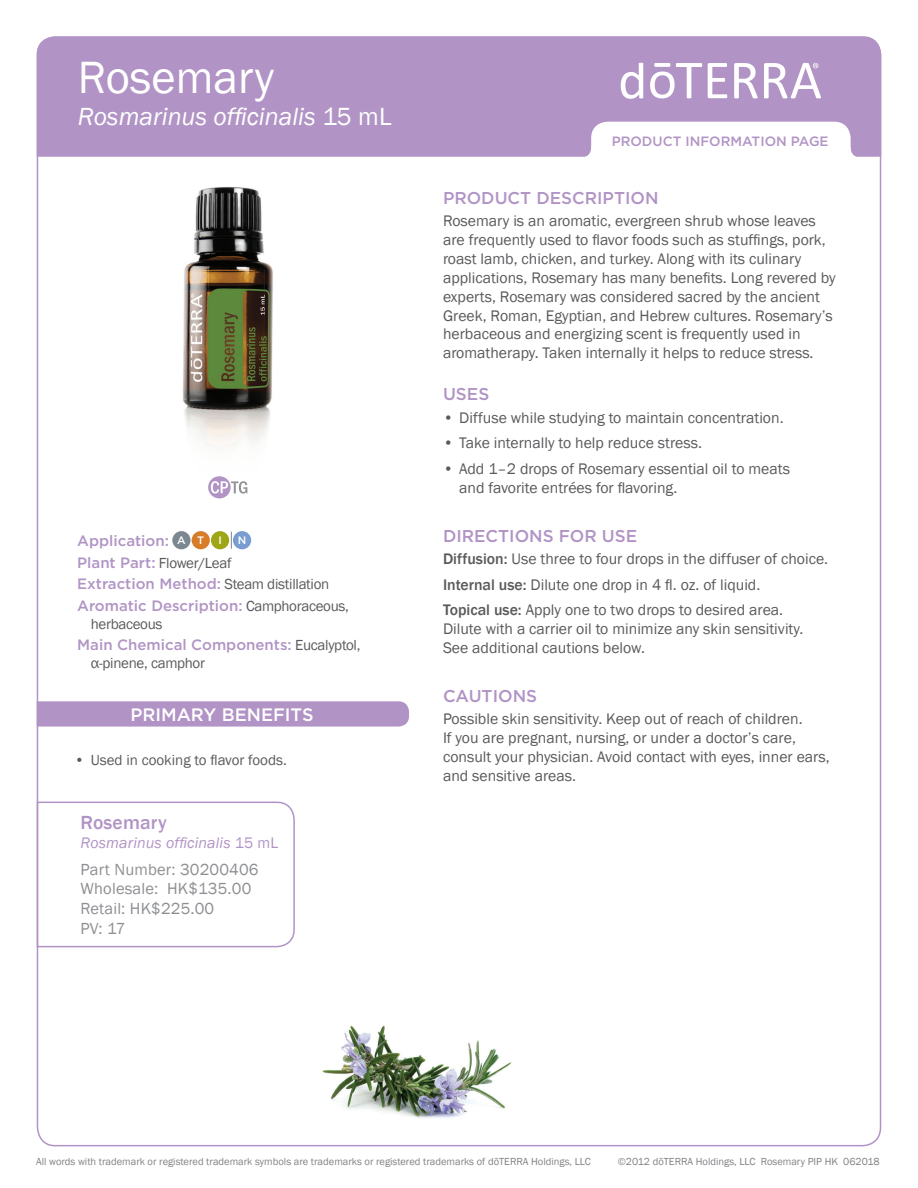
<style>
.page{position:relative;width:918px;height:1188px;background:#fff}
.page>*{position:absolute;margin:0;border:0;box-sizing:border-box;transform-origin:0 0}
.t1{font:46.5px "Franklin Gothic";color:#fff}
.t2{font:italic 25.5px "Franklin Gothic";color:#fff}
.t3{font:500 19.5px "Franklin Gothic";letter-spacing:.01em;color:#b194c5}
.t4{font:500 18px "Gotham";color:#fff}
.t5{font:500 17.1px "Gotham";color:#b194c5}
.t6{font:16.5px/19.8px "Franklin Gothic";letter-spacing:.01em;color:#8d8f92}
.t7{font:15.75px/18.9px "Franklin Gothic";color:#5a5a5d}
.t8{font:italic 15.75px "Franklin Gothic";letter-spacing:.01em;color:#b194c5}
.t9{font:500 15px/21.5px "Gotham";color:#b194c5}
.t10{font:15px "Franklin Gothic";letter-spacing:-.02em;color:#5a5a5d}
.t11{font:15px "Franklin Gothic";color:#5a5a5d}
.t12{font:500 13.5px "Gotham";color:#b194c5}
.t13{font:500 10.8px "Gotham";color:#fff}
.t14{font:10.5px "Franklin Gothic";color:#808285}
.s1{font-style:normal}
.s2{font-family:"Gotham";font-weight:500;color:#b194c5}
.s3{font-family:"Franklin Gothic";font-weight:400;color:#5a5a5d}
.s4{font-weight:500}
</style>
<div class="page">
<div style="left:37px;top:36px;width:844px;height:121px;background:#b194c5"></div>
<svg style="left:734px;top:63px;width:24px;height:35px"></svg>
<svg style="left:708px;top:63px;width:19px;height:35px"></svg>
<svg style="left:650px;top:63px;width:52px;height:35px"></svg>
<svg style="left:621px;top:63px;width:22px;height:36px"></svg>
<svg style="left:764px;top:63px;width:57px;height:35px"></svg>
<svg style="left:581px;top:122px;width:280px;height:35px"></svg>
<svg style="left:208px;top:476px;width:39px;height:22px"></svg>
<img style="left:182px;top:187px;width:91px;height:259px">
<svg style="left:231px;top:532px;width:1px;height:17px"></svg>
<div style="left:172px;top:531px;width:19px;height:18px;background:#7c8791;border-radius:50%"></div>
<div style="left:192px;top:531px;width:18px;height:18px;background:#d77c29;border-radius:50%"></div>
<div style="left:211px;top:531px;width:18px;height:18px;background:#9ea615;border-radius:50%"></div>
<div style="left:233px;top:531px;width:18px;height:18px;background:#799cd1;border-radius:50%"></div>
<svg style="left:37px;top:701px;width:372px;height:26px;background:#b397c6"></svg>
<svg style="left:36px;top:801px;width:259px;height:147px"></svg>
<img style="left:322px;top:1025px;width:190px;height:93px">
<h1 class="t1" style="left:78px;top:49px;width:198px">Rosemary</h1>
<h2 class="t2" style="left:78px;top:101px;width:315px">Rosmarinus officinalis <span class="s1">15 mL</span></h2>
<p class="t9" style="left:77px;top:530px;width:129px">Application: <sup>A</sup> <sup>T</sup></p>
<p class="t13" style="left:218px;top:533px;width:5px">I</p>
<p class="t13" style="left:238px;top:533px;width:10px">N</p>
<p class="t10" style="left:77px;top:553px;width:156px"><span class="s2">Plant Part:</span> Flower/Leaf</p>
<p class="t9" style="left:77px;top:573px;width:273px">Extraction Method: <span class="s3">Steam distillation<br></span>Aromatic Description: <span class="s3">Camphoraceous,</span></p>
<p class="t10" style="left:91px;top:614px;width:73px">herbaceous</p>
<p class="t9" style="left:77px;top:634px;width:285px">Main Chemical Components: <span class="s3">Eucalyptol,</span></p>
<p class="t10" style="left:91px;top:654px;width:116px">α-pinene, camphor</p>
<p class="t4" style="left:130px;top:703px;width:185px">PRIMARY BENEFITS</p>
<p class="t11" style="left:75px;top:751px;width:214px">• Used in cooking to flavor foods.</p>
<p class="t3" style="left:81px;top:810px;width:88px">Rosemary</p>
<p class="t8" style="left:81px;top:833px;width:199px">Rosmarinus officinalis <span class="s1">15 mL</span></p>
<p class="t6" style="left:81px;top:860px;width:179px">Part Number: 30200406<br>Wholesale: HK$135.00<br>Retail: HK$225.00<br>PV: 17</p>
<p class="t12" style="left:612px;top:132px;width:218px">PRODUCT INFORMATION PAGE</p>
<p class="t5" style="left:443px;top:187px;width:217px">PRODUCT DESCRIPTION</p>
<p class="t7" style="left:443px;top:212px;width:394px">Rosemary is an aromatic, evergreen shrub whose leaves are frequently used to flavor foods such as stuffings, pork, roast lamb, chicken, and turkey. Along with its culinary applications, Rosemary has many benefits. Long revered by experts, Rosemary was considered sacred by the ancient Greek, Roman, Egyptian, and Hebrew cultures. Rosemary’s herbaceous and energizing scent is frequently used in aromatherapy. Taken internally it helps to reduce stress.</p>
<p class="t5" style="left:443px;top:383px;width:48px">USES</p>
<p class="t7" style="left:443px;top:408px;width:342px">• Diffuse while studying to maintain concentration.</p>
<p class="t7" style="left:443px;top:434px;width:260px">• Take internally to help reduce stress.</p>
<p class="t7" style="left:459px;top:460px;width:332px;text-indent:-16px">• Add 1–2 drops of Rosemary essential oil to meats and favorite entrées for flavoring.</p>
<p class="t5" style="left:443px;top:524px;width:196px">DIRECTIONS FOR USE</p>
<p class="t7" style="left:443px;top:546px;width:387px;line-height:25.7px"><span class="s4">Diffusion:</span> Use three to four drops in the diffuser of choice.<br><span class="s4">Internal use:</span> Dilute one drop in 4 fl. oz. of liquid.<br><span class="s4">Topical use:</span> Apply one to two drops to desired area.</p>
<p class="t7" style="left:443px;top:620px;width:362px">Dilute with a carrier oil to minimize any skin sensitivity.<br>See additional cautions below.</p>
<p class="t5" style="left:443px;top:684px;width:96px">CAUTIONS</p>
<p class="t7" style="left:443px;top:710px;width:388px">Possible skin sensitivity. Keep out of reach of children.<br>If you are pregnant, nursing, or under a doctor’s care, consult your physician. Avoid contact with eyes, inner ears, and sensitive areas.</p>
<p class="t14" style="left:36px;top:1155px;width:556px">All words with trademark or registered trademark symbols are trademarks or registered trademarks of dōTERRA Holdings, LLC</p>
<p class="t14" style="left:618px;top:1155px;width:264px">©2012 dōTERRA Holdings, LLC Rosemary PIP HK 062018</p>
</div>
